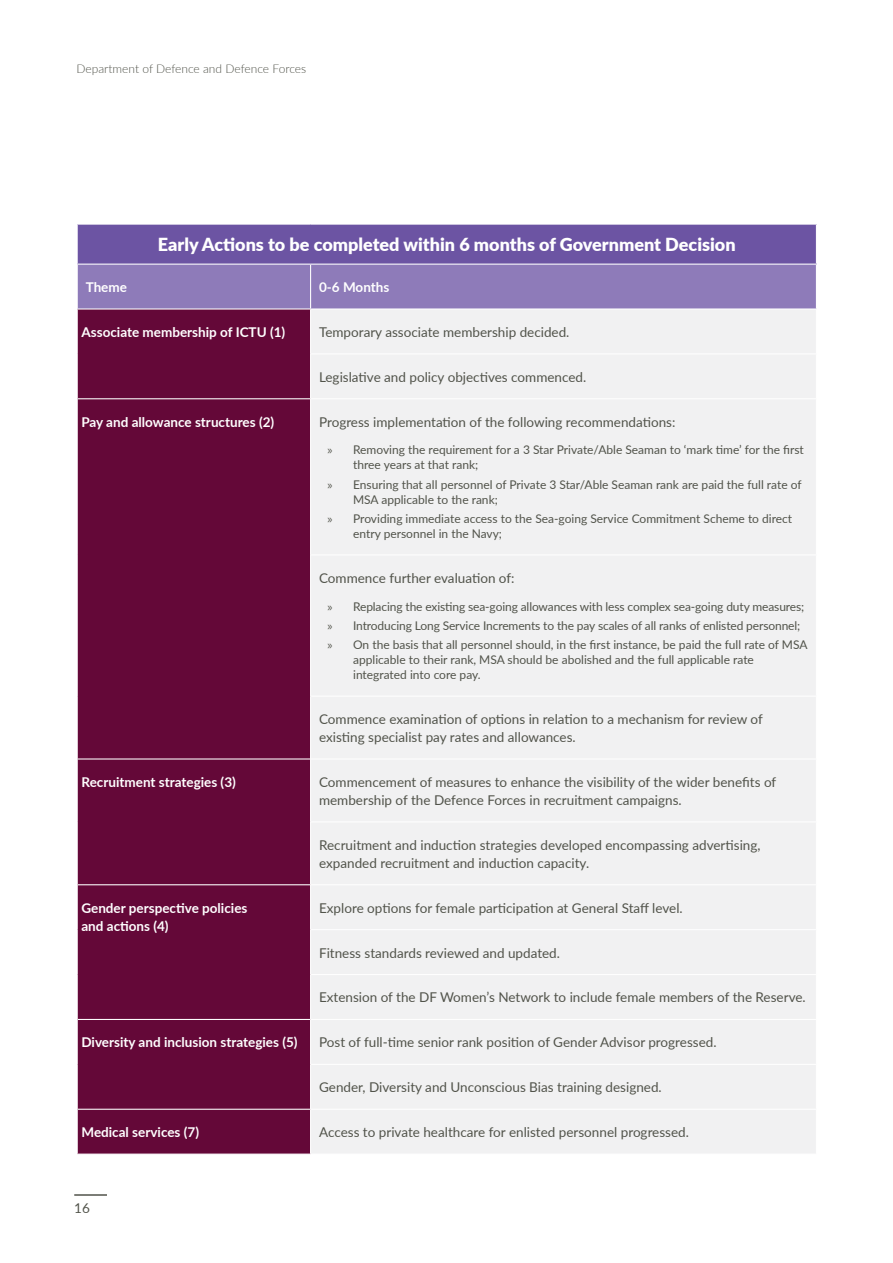
<style>
.page{position:relative;width:893px;height:1263px;background:#fff}
.page>*{position:absolute;margin:0;border:0;box-sizing:border-box;transform-origin:0 0}
.t1{font:900 18px "Lato";color:#fff}
.t2{font:13.5px/18px "Lato";color:#51534a}
.t3{font:700 13.5px/18px "Lato";color:#fff}
.t4{font:12px/15px "Lato";color:#51534a}
.t5{font:300 12px "Lato";color:#51534a}
.s1{font-family:"Myriad Pro"}
</style>
<div class="page">
<hr style="left:74px;top:1194px;width:33px;height:2px;background:#51534a">
<div style="left:77px;top:224px;width:739px;height:40px;background:#6c54a3"></div>
<div style="left:78px;top:265px;width:738px;height:43px;background:#8e7bb9"></div>
<div style="left:78px;top:310px;width:232px;height:843px;background:#640838"></div>
<div style="left:311px;top:310px;width:505px;height:843px;background:#f1f1f2"></div>
<hr style="left:77px;top:224px;width:234px;height:1px;background:#fff">
<hr style="left:77px;top:225px;width:1px;height:39px;background:#fff">
<hr style="left:311px;top:224px;width:506px;height:1px;background:#fff">
<hr style="left:310px;top:265px;width:1px;height:43px;background:#fff">
<hr style="left:311px;top:353px;width:506px;height:1px;background:#fff">
<hr style="left:78px;top:398px;width:232px;height:1px;background:#fff">
<hr style="left:311px;top:398px;width:506px;height:1px;background:#fff">
<hr style="left:78px;top:758px;width:232px;height:1px;background:#fff">
<hr style="left:78px;top:884px;width:232px;height:1px;background:#fff">
<hr style="left:78px;top:1019px;width:232px;height:1px;background:#fff">
<hr style="left:78px;top:1109px;width:232px;height:1px;background:#fff">
<hr style="left:311px;top:554px;width:506px;height:1px;background:#fff">
<hr style="left:311px;top:695px;width:506px;height:2px;background:#fff">
<hr style="left:311px;top:758px;width:506px;height:1px;background:#fff">
<hr style="left:311px;top:821px;width:506px;height:1px;background:#fff">
<hr style="left:311px;top:884px;width:506px;height:1px;background:#fff">
<hr style="left:311px;top:929px;width:506px;height:1px;background:#fff">
<hr style="left:311px;top:974px;width:506px;height:1px;background:#fff">
<hr style="left:311px;top:1019px;width:506px;height:1px;background:#fff">
<hr style="left:311px;top:1064px;width:506px;height:1px;background:#fff">
<hr style="left:311px;top:1109px;width:506px;height:1px;background:#fff">
<p class="t5" style="left:77px;top:61px;width:231px">Department of Defence and Defence Forces</p>
<h1 class="t1" style="left:158px;top:231px;width:579px">Early Actions to be completed within 6 months of Government Decision</h1>
<p class="t3" style="left:86px;top:277px;width:43px">Theme</p>
<p class="t3" style="left:319px;top:277px;width:72px">0-6 Months</p>
<p class="t3" style="left:81px;top:322px;width:205px">Associate membership of ICTU (1)</p>
<p class="t2" style="left:319px;top:322px;width:252px">Temporary associate membership decided.</p>
<p class="t2" style="left:319px;top:367px;width:269px">Legislative and policy objectives commenced.</p>
<p class="t3" style="left:81px;top:412px;width:194px">Pay and allowance structures (2)</p>
<p class="t2" style="left:319px;top:412px;width:358px">Progress implementation of the following recommendations:</p>
<p class="t4" style="left:353px;top:442px;width:452px;text-indent:-26px"><span class="s1">»</span> Removing the requirement for a 3 Star Private/Able Seaman to ‘mark time’ for the first three years at that rank;</p>
<p class="t4" style="left:353px;top:476px;width:450px;text-indent:-26px"><span class="s1">»</span> Ensuring that all personnel of Private 3 Star/Able Seaman rank are paid the full rate of<br>MSA applicable to the rank;</p>
<p class="t4" style="left:353px;top:511px;width:441px;text-indent:-26px"><span class="s1">»</span> Providing immediate access to the Sea-going Service Commitment Scheme to direct entry personnel in the Navy;</p>
<p class="t2" style="left:319px;top:568px;width:197px">Commence further evaluation of:</p>
<p class="t4" style="left:328px;top:596px;width:481px;line-height:19.2px"><span class="s1">»</span> Replacing the existing sea-going allowances with less complex sea-going duty measures; <span class="s1">»</span> Introducing Long Service Increments to the pay scales of all ranks of enlisted personnel; <span class="s1">»</span> On the basis that all personnel should, in the first instance, be paid the full rate of MSA</p>
<p class="t4" style="left:353px;top:652px;width:402px">applicable to their rank, MSA should be abolished and the full applicable rate integrated into core pay.</p>
<p class="t2" style="left:319px;top:709px;width:445px">Commence examination of options in relation to a mechanism for review of existing specialist pay rates and allowances.</p>
<p class="t3" style="left:81px;top:772px;width:156px">Recruitment strategies (3)</p>
<p class="t2" style="left:319px;top:772px;width:459px">Commencement of measures to enhance the visibility of the wider benefits of membership of the Defence Forces in recruitment campaigns.</p>
<p class="t2" style="left:319px;top:835px;width:443px">Recruitment and induction strategies developed encompassing advertising, expanded recruitment and induction capacity.</p>
<p class="t3" style="left:81px;top:898px;width:168px">Gender perspective policies and actions (4)</p>
<p class="t2" style="left:319px;top:898px;width:365px">Explore options for female participation at General Staff level.</p>
<p class="t2" style="left:319px;top:943px;width:242px">Fitness standards reviewed and updated.</p>
<p class="t2" style="left:319px;top:988px;width:488px">Extension of the DF Women’s Network to include female members of the Reserve.</p>
<p class="t3" style="left:81px;top:1033px;width:218px">Diversity and inclusion strategies (5)</p>
<p class="t2" style="left:319px;top:1033px;width:399px">Post of full-time senior rank position of Gender Advisor progressed.</p>
<p class="t2" style="left:319px;top:1078px;width:344px">Gender, Diversity and Unconscious Bias training designed.</p>
<p class="t3" style="left:81px;top:1122px;width:119px">Medical services (7)</p>
<p class="t2" style="left:319px;top:1123px;width:371px">Access to private healthcare for enlisted personnel progressed.</p>
<p class="t2" style="left:74px;top:1199px;width:17px">16</p>
</div>
